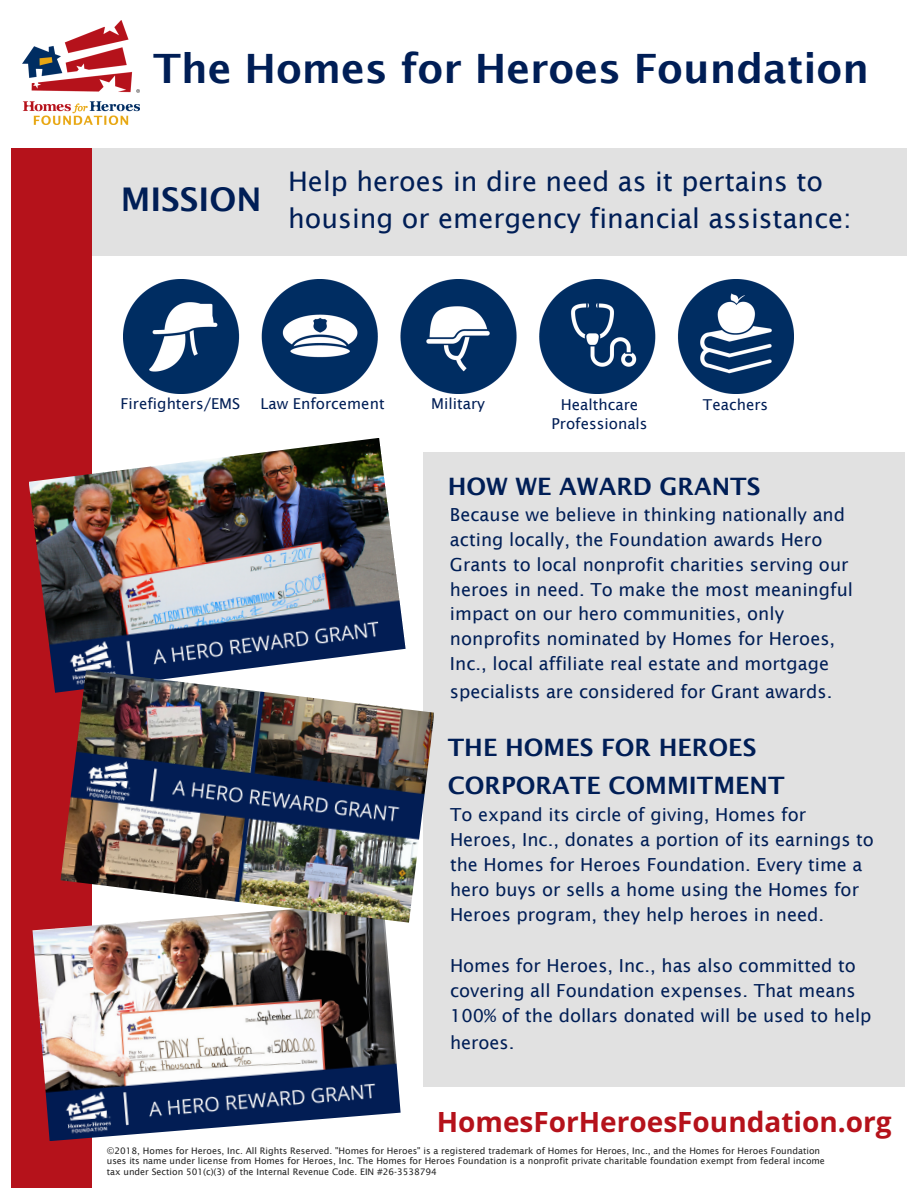
<style>
.page{position:relative;width:918px;height:1188px;background:#fff}
.page>*{position:absolute;margin:0;border:0;box-sizing:border-box;transform-origin:0 0}
.t1{font:600 40.5px "Lucida Sans";color:#001e56}
.t2{font:600 32.7px "Lucida Sans";color:#001e56}
.t3{font:700 28.05px "Open Sans";color:#b5121b}
.t4{font:27px/36.9px "Lucida Sans";color:#001e56}
.t5{font:600 24px/38px "Lucida Sans";color:#001e56}
.t6{font:18px/24.9px "Lucida Sans";color:#001e56}
.t7{font:15px/19px "Lucida Sans";color:#001e56;text-align:center}
.t8{font:9px/10.2px "Lucida Sans";color:#222}
</style>
<div class="page">
<img style="left:22px;top:20px;width:117px;height:105px">
<div style="left:23px;top:148px;width:884px;height:108px;background:#e1e1e1"></div>
<img style="left:124px;top:279px;width:669px;height:115px">
<div style="left:11px;top:148px;width:81px;height:1040px;background:#b5121b"></div>
<img style="left:29px;top:438px;width:377px;height:255px">
<img style="left:33px;top:923px;width:368px;height:218px">
<div style="left:423px;top:452px;width:481px;height:635px;background:#e1e1e1"></div>
<img style="left:61px;top:670px;width:373px;height:253px">
<h1 class="t1" style="left:153px;top:46px;width:717px">The Homes for Heroes Foundation</h1>
<h2 class="t2" style="left:121px;top:181px;width:142px">MISSION</h2>
<h3 class="t4" style="left:288px;top:163px;width:565px">Help heroes in dire need as it pertains to housing or emergency financial assistance:</h3>
<p class="t7" style="left:121px;top:394px;width:121px">Firefighters/EMS</p>
<p class="t7" style="left:260px;top:394px;width:126px">Law Enforcement</p>
<p class="t7" style="left:431px;top:394px;width:55px">Military</p>
<p class="t7" style="left:552px;top:395px;width:97px">Healthcare<br>Professionals</p>
<p class="t7" style="left:703px;top:396px;width:67px">Teachers</p>
<h3 class="t5" style="left:448px;top:467px;width:314px">HOW WE AWARD GRANTS</h3>
<p class="t6" style="left:450px;top:502px;width:405px">Because we believe in thinking nationally and acting locally, the Foundation awards Hero Grants to local nonprofit charities serving our heroes in need. To make the most meaningful impact on our hero communities, only nonprofits nominated by Homes for Heroes, Inc., local affiliate real estate and mortgage</p>
<p class="t6" style="left:450px;top:679px;width:384px">specialists are considered for Grant awards.</p>
<h3 class="t5" style="left:448px;top:728px;width:338px">THE HOMES FOR HEROES<br>CORPORATE COMMITMENT</h3>
<p class="t6" style="left:450px;top:802px;width:425px">To expand its circle of giving, Homes for Heroes, Inc., donates a portion of its earnings to the Homes for Heroes Foundation. Every time a hero buys or sells a home using the Homes for Heroes program, they help heroes in need.</p>
<p class="t6" style="left:450px;top:953px;width:423px">Homes for Heroes, Inc., has also committed to covering all Foundation expenses. That means<br>100% of the dollars donated will be used to help</p>
<p class="t6" style="left:450px;top:1030px;width:66px">heroes.</p>
<h3 class="t3" style="left:437px;top:1102px;width:456px">HomesForHeroesFoundation.org</h3>
<p class="t8" style="left:107px;top:1146px;width:720px">©2018, Homes for Heroes, Inc. All Rights Reserved. "Homes for Heroes" is a registered trademark of Homes for Heroes, Inc., and the Homes for Heroes Foundation uses its name under license from Homes for Heroes, Inc. The Homes for Heroes Foundation is a nonprofit private charitable foundation exempt from federal income tax under Section 501(c)(3) of the Internal Revenue Code. EIN #26-3538794</p>
</div>
